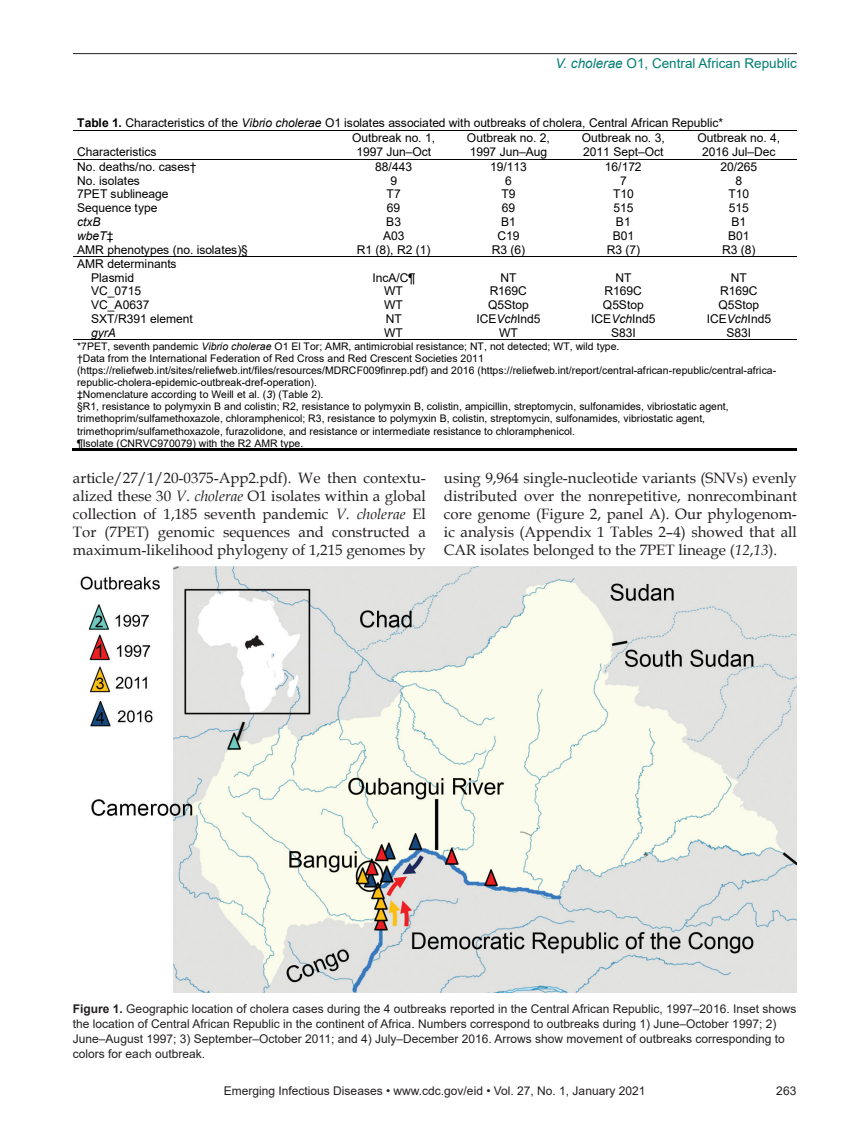
<style>
.page{position:relative;width:851px;height:1134px;background:#fff}
.page>*{position:absolute;margin:0;border:0;box-sizing:border-box;transform-origin:0 0}
.BodyText2{font:15px/18px "Book Antiqua";color:#231f20;text-align:justify}
.Running_Head{font:13.5px "Arial";color:#007d70}
.t1{font:12px/13.8px "Arial";letter-spacing:-.005em;color:#000}
.Figure_Legend{font:12px/15px "Arial";color:#231f20}
.t2{font:italic 12px "Arial";letter-spacing:-.005em;color:#000}
.t3{font:10.5px/12.1px "Arial";color:#000}
.s1{font-style:italic}
.s2{font-weight:700}
.s3{font-style:normal}
</style>
<div class="page">
<hr style="left:73px;top:53px;width:723px;height:1px;background:#231f20">
<hr style="left:73px;top:130px;width:263px;height:1px;background:#000">
<hr style="left:337px;top:130px;width:114px;height:1px;background:#000">
<hr style="left:452px;top:130px;width:114px;height:1px;background:#000">
<hr style="left:566px;top:130px;width:114px;height:1px;background:#000">
<hr style="left:681px;top:130px;width:115px;height:1px;background:#000">
<hr style="left:73px;top:159px;width:263px;height:1px;background:#000">
<hr style="left:337px;top:159px;width:114px;height:1px;background:#000">
<hr style="left:452px;top:159px;width:114px;height:1px;background:#000">
<hr style="left:566px;top:159px;width:114px;height:1px;background:#000">
<hr style="left:681px;top:159px;width:115px;height:1px;background:#000">
<hr style="left:73px;top:256px;width:263px;height:1px;background:#000">
<hr style="left:337px;top:256px;width:114px;height:1px;background:#000">
<hr style="left:451px;top:256px;width:115px;height:1px;background:#000">
<hr style="left:566px;top:256px;width:114px;height:1px;background:#000">
<hr style="left:681px;top:256px;width:115px;height:1px;background:#000">
<hr style="left:73px;top:339px;width:263px;height:1px;background:#000">
<hr style="left:337px;top:339px;width:114px;height:1px;background:#000">
<hr style="left:452px;top:339px;width:114px;height:1px;background:#000">
<hr style="left:566px;top:339px;width:114px;height:1px;background:#000">
<hr style="left:681px;top:339px;width:115px;height:1px;background:#000">
<hr style="left:73px;top:449px;width:723px;height:2px;background:#000">
<img style="left:80px;top:566px;width:716px;height:427px">
<p class="Running_Head" style="left:555px;top:54px;width:243px"><span class="s1">V. cholerae</span> O1, Central African Republic</p>
<p class="t1" style="left:77px;top:116px;width:647px"><span class="s2">Table 1.</span> Characteristics of the <span class="s1">Vibrio cholerae</span> O1 isolates associated with outbreaks of cholera, Central African Republic*</p>
<p class="t1" style="left:77px;top:145px;width:81px">Characteristics</p>
<p class="t1" style="left:352px;top:131px;width:84px;text-align:center">Outbreak no. 1,<br>1997 Jun–Oct</p>
<p class="t1" style="left:467px;top:131px;width:84px">Outbreak no. 2,<br>1997 Jun–Aug</p>
<p class="t1" style="left:582px;top:131px;width:84px">Outbreak no. 3,<br>2011 Sept–Oct</p>
<p class="t1" style="left:697px;top:131px;width:84px;text-align:center">Outbreak no. 4,<br>2016 Jul–Dec</p>
<p class="t1" style="left:77px;top:160px;width:121px">No. deaths/no. cases†</p>
<p class="t1" style="left:375px;top:160px;width:38px">88/443</p>
<p class="t1" style="left:490px;top:160px;width:38px">19/113</p>
<p class="t1" style="left:605px;top:160px;width:38px">16/172</p>
<p class="t1" style="left:720px;top:160px;width:38px">20/265</p>
<p class="t1" style="left:77px;top:173px;width:64px">No. isolates</p>
<p class="t1" style="left:390px;top:173px;width:8px">9</p>
<p class="t1" style="left:505px;top:173px;width:8px">6</p>
<p class="t1" style="left:620px;top:173px;width:8px">7</p>
<p class="t1" style="left:735px;top:173px;width:8px">8</p>
<p class="t1" style="left:77px;top:187px;width:93px">7PET sublineage</p>
<p class="t1" style="left:386px;top:187px;width:16px">T7</p>
<p class="t1" style="left:501px;top:187px;width:16px">T9</p>
<p class="t1" style="left:613px;top:187px;width:22px">T10</p>
<p class="t1" style="left:728px;top:187px;width:22px">T10</p>
<p class="t1" style="left:77px;top:201px;width:82px">Sequence type</p>
<p class="t1" style="left:387px;top:201px;width:15px">69</p>
<p class="t1" style="left:501px;top:201px;width:15px">69</p>
<p class="t1" style="left:613px;top:201px;width:22px">515</p>
<p class="t1" style="left:728px;top:201px;width:22px">515</p>
<p class="t2" style="left:77px;top:214px;width:25px">ctxB</p>
<p class="t1" style="left:386px;top:215px;width:16px">B3</p>
<p class="t1" style="left:501px;top:215px;width:16px">B1</p>
<p class="t1" style="left:616px;top:215px;width:16px">B1</p>
<p class="t1" style="left:731px;top:215px;width:16px">B1</p>
<p class="t2" style="left:77px;top:228px;width:38px">wbeT<span class="s3">‡</span></p>
<p class="t1" style="left:383px;top:229px;width:23px">A03</p>
<p class="t1" style="left:497px;top:229px;width:23px">C19</p>
<p class="t1" style="left:612px;top:229px;width:23px">B01</p>
<p class="t1" style="left:728px;top:229px;width:23px">B01</p>
<p class="t1" style="left:77px;top:243px;width:172px">AMR phenotypes (no. isolates)§</p>
<p class="t1" style="left:357px;top:243px;width:75px">R1 (8), R2 (1)</p>
<p class="t1" style="left:492px;top:243px;width:35px">R3 (6)</p>
<p class="t1" style="left:606px;top:243px;width:35px">R3 (7)</p>
<p class="t1" style="left:722px;top:243px;width:35px">R3 (8)</p>
<p class="t1" style="left:91px;top:257px;width:87px;text-indent:-14px">AMR determinants<br>Plasmid</p>
<p class="t1" style="left:372px;top:270px;width:44px">IncA/C¶</p>
<p class="t1" style="left:500px;top:270px;width:18px">NT</p>
<p class="t1" style="left:615px;top:270px;width:18px">NT</p>
<p class="t1" style="left:730px;top:270px;width:18px">NT</p>
<p class="t1" style="left:91px;top:284px;width:52px">VC_0715</p>
<p class="t1" style="left:384px;top:284px;width:20px">WT</p>
<p class="t1" style="left:489px;top:284px;width:39px">R169C</p>
<p class="t1" style="left:604px;top:284px;width:39px">R169C</p>
<p class="t1" style="left:720px;top:284px;width:39px">R169C</p>
<p class="t1" style="left:91px;top:298px;width:60px">VC_A0637</p>
<p class="t1" style="left:384px;top:298px;width:20px">WT</p>
<p class="t1" style="left:488px;top:298px;width:42px">Q5Stop</p>
<p class="t1" style="left:603px;top:298px;width:42px">Q5Stop</p>
<p class="t1" style="left:718px;top:298px;width:42px">Q5Stop</p>
<p class="t1" style="left:91px;top:312px;width:103px">SXT/R391 element</p>
<p class="t1" style="left:385px;top:312px;width:18px">NT</p>
<p class="t1" style="left:476px;top:312px;width:66px">ICE<span class="s1">Vch</span>Ind5</p>
<p class="t1" style="left:591px;top:312px;width:66px">ICE<span class="s1">Vch</span>Ind5</p>
<p class="t1" style="left:706px;top:312px;width:66px">ICE<span class="s1">Vch</span>Ind5</p>
<p class="t2" style="left:91px;top:325px;width:26px">gyrA</p>
<p class="t1" style="left:384px;top:326px;width:20px">WT</p>
<p class="t1" style="left:499px;top:326px;width:20px">WT</p>
<p class="t1" style="left:611px;top:326px;width:26px">S83I</p>
<p class="t1" style="left:726px;top:326px;width:26px">S83I</p>
<p class="t3" style="left:77px;top:340px;width:700px">*7PET, seventh pandemic <span class="s1">Vibrio cholerae</span> O1 El Tor; AMR, antimicrobial resistance; NT, not detected; WT, wild type.<br>†Data from the International Federation of Red Cross and Red Crescent Societies 2011 (https://reliefweb.int/sites/reliefweb.int/files/resources/MDRCF009finrep.pdf) and 2016 (https://reliefweb.int/report/central-african-republic/central-africa&shy;republic-cholera-epidemic-outbreak-dref-operation).<br>‡Nomenclature according to Weill et al. (<span class="s1">3</span>) (Table 2).<br>§R1, resistance to polymyxin B and colistin; R2, resistance to polymyxin B, colistin, ampicillin, streptomycin, sulfonamides, vibriostatic agent, trimethoprim/sulfamethoxazole, chloramphenicol; R3, resistance to polymyxin B, colistin, streptomycin, sulfonamides, vibriostatic agent, trimethoprim/sulfamethoxazole, furazolidone, and resistance or intermediate resistance to chloramphenicol.<br>¶Isolate (CNRVC970079) with the R2 AMR type.</p>
<p class="BodyText2" style="left:73px;top:469px;width:354px">article/27/1/20-0375-App2.pdf). We then contextu&shy;alized these 30 <span class="s1">V. cholerae</span> O1 isolates within a global collection of 1,185 seventh pandemic <span class="s1">V. cholerae</span> El Tor (7PET) genomic sequences and constructed a maximum-likelihood phylogeny of 1,215 genomes by</p>
<p class="BodyText2" style="left:444px;top:469px;width:354px">using 9,964 single-nucleotide variants (SNVs) evenly distributed over the nonrepetitive, nonrecombinant core genome (Figure 2, panel A). Our phylogenom&shy;ic analysis (Appendix 1 Tables 2–4) showed that all CAR isolates belonged to the 7PET lineage (<span class="s1">12</span>,<span class="s1">13</span>).</p>
<p class="Figure_Legend" style="left:73px;top:1001px;width:725px"><span class="s2">Figure 1.</span> Geographic location of cholera cases during the 4 outbreaks reported in the Central African Republic, 1997–2016. Inset shows the location of Central African Republic in the continent of Africa. Numbers correspond to outbreaks during 1) June–October 1997; 2)<br>June–August 1997; 3) September–October 2011; and 4) July–December 2016. Arrows show movement of outbreaks corresponding to colors for each outbreak.</p>
<p class="Figure_Legend" style="left:224px;top:1084px;width:423px">Emerging Infectious Diseases • www.cdc.gov/eid • Vol. 27, No. 1, January 2021</p>
<p class="Figure_Legend" style="left:776px;top:1084px;width:22px">263</p>
</div>
